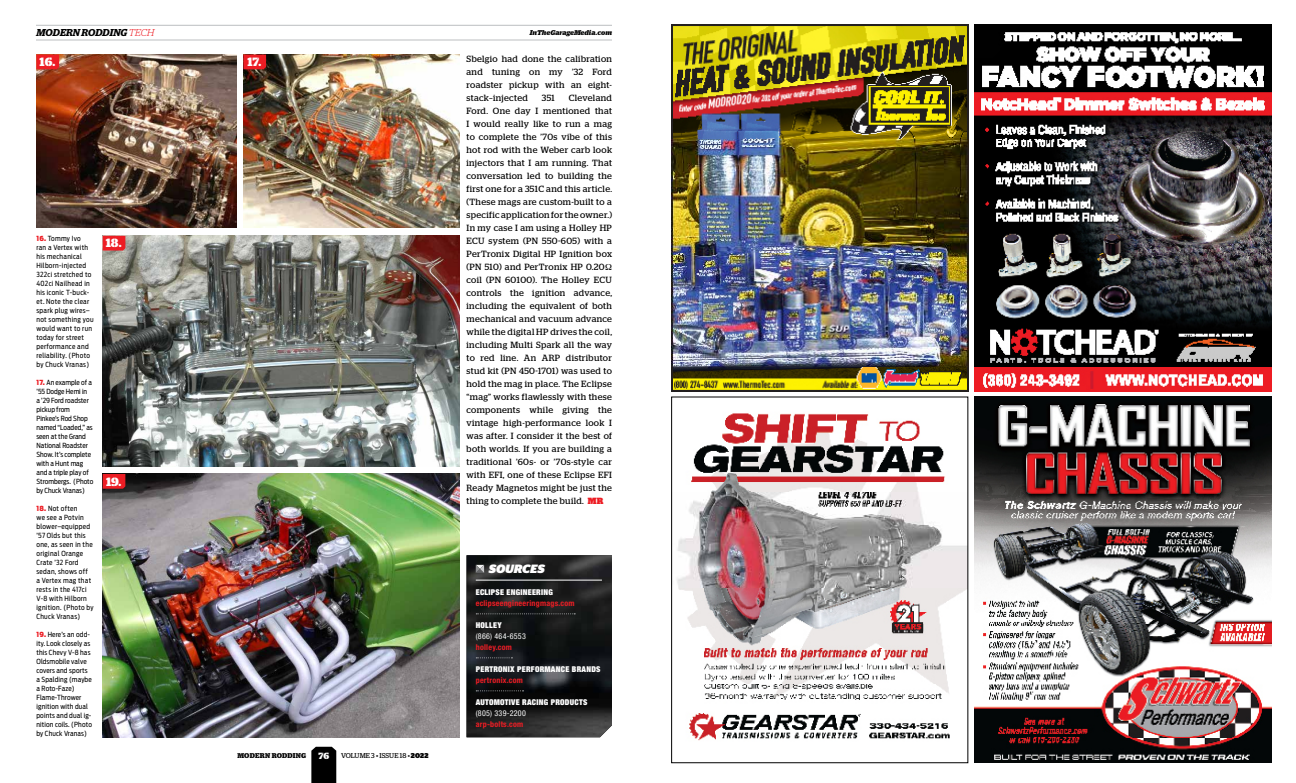
<style>
.page{position:relative;width:1296px;height:783px;background:#fff}
.page>*{position:absolute;margin:0;border:0;box-sizing:border-box;transform-origin:0 0}
.t1{font:700 12px "Stag Stencil";letter-spacing:-.015em;color:#fff}
.t2{font:italic 900 12px "Stag Sans";letter-spacing:-.015em;color:#fff}
.t3{font:italic 600 10px "Stag";letter-spacing:.01em;color:#000}
.t4{font:9px/13px "Stag";letter-spacing:.035em;color:#000;text-align:justify}
.t5{font:700 9px "Stag Stencil";color:#fff}
.t6{font:900 condensed 8px "Helvetica Neue LT Std";letter-spacing:.03em;color:#fff}
.t7{font:700 condensed 8px "Helvetica Neue LT Std";letter-spacing:.03em;color:#ed1d24}
.t8{font:condensed 8px "Helvetica Neue LT Std";letter-spacing:.03em;color:#fff}
.t9{font:7px/9px "Antenna Cond";letter-spacing:.04em;color:#000}
.t10{font:7px/9px "Antenna Cond";color:#000}
.t11{font:7px/9px "Antenna Cond";letter-spacing:.02em;color:#000}
.t12{font:7px "Stag";letter-spacing:.01em;color:#000}
.t13{font:italic 700 7px "Stag Stencil";color:#000}
.t14{font:700 7px "Stag Stencil";letter-spacing:.02em;color:#000}
.s1{font-weight:300;color:#ed1d24}
.s2{font-weight:900;color:#ed1d24}
.s3{font-weight:900}
</style>
<div class="page">
<svg style="left:311px;top:747px;width:25px;height:36px"></svg>
<hr style="left:36px;top:40px;width:576px;height:1px;background:#bcbec0">
<hr style="left:36px;top:25px;width:576px;height:1px;background:#bcbec0">
<svg style="left:467px;top:555px;width:145px;height:182px;background:#1d1f20"></svg>
<img style="left:103px;top:236px;width:356px;height:231px">
<img style="left:36px;top:55px;width:200px;height:173px">
<img style="left:243px;top:55px;width:216px;height:173px">
<img style="left:103px;top:474px;width:356px;height:263px">
<svg style="left:36px;top:55px;width:23px;height:14px"></svg>
<svg style="left:243px;top:55px;width:23px;height:14px"></svg>
<svg style="left:103px;top:236px;width:22px;height:15px"></svg>
<svg style="left:103px;top:474px;width:22px;height:15px"></svg>
<img style="left:671px;top:25px;width:297px;height:366px">
<img style="left:975px;top:25px;width:297px;height:366px">
<img style="left:677px;top:413px;width:289px;height:328px">
<img style="left:974px;top:397px;width:298px;height:366px">
<p class="t3" style="left:37px;top:27px;width:119px">MODERN RODDING<span class="s1">TECH</span></p>
<p class="t13" style="left:530px;top:29px;width:84px">InTheGarageMedia.com</p>
<h1 class="t1" style="left:40px;top:55px;width:17px">16.</h1>
<h1 class="t1" style="left:248px;top:55px;width:15px">17.</h1>
<p class="t9" style="left:36px;top:234px;width:59px"><span class="s2">16.</span> Tommy Ivo<br>ran a Vertex with his mechanical<br>Hilborn-injected<br>322ci stretched to<br>402ci Nailhead in his iconic T-buck&shy;et. Note the clear spark plug wires– not something you would want to run today for street performance and reliability. (Photo by Chuck Vranas)</p>
<p class="t10" style="left:36px;top:378px;width:58px"><span class="s2">17.</span> An example of a ’55 Dodge Hemi in<br>a ’29 Ford roadster pickup from<br>Pinkee’s Rod Shop named “Loaded,” as seen at the Grand<br>National Roadster<br>Show. It’s complete with a Hunt mag and a triple play of<br>Strombergs. (Photo by Chuck Vranas)</p>
<p class="t9" style="left:36px;top:504px;width:59px"><span class="s2">18.</span> Not often<br>we see a Potvin blower–equipped ’57 Olds but this one, as seen in the original Orange<br>Crate ’32 Ford sedan, shows off<br>a Vertex mag that rests in the 417ci<br>V-8 with Hilborn ignition. (Photo by<br>Chuck Vranas)</p>
<p class="t11" style="left:36px;top:630px;width:57px"><span class="s2">19.</span> Here’s an odd&shy;ity. Look closely as this Chevy V-8 has<br>Oldsmobile valve covers and sports a Spalding (maybe a Roto-Faze)<br>Flame-Thrower ignition with dual points and dual ig&shy;nition coils. (Photo by Chuck Vranas)</p>
<h1 class="t1" style="left:106px;top:236px;width:17px">18.</h1>
<h1 class="t1" style="left:106px;top:474px;width:17px">19.</h1>
<p class="t14" style="left:237px;top:752px;width:70px">MODERN RODDING</p>
<p class="t5" style="left:318px;top:750px;width:12px">76</p>
<p class="t12" style="left:341px;top:752px;width:89px">VOLUME 3 • ISSUE 18 • <span class="s3">2022</span></p>
<p class="t4" style="left:467px;top:52px;width:147px">Sbelgio had done the calibration and tuning on my ’32 Ford roadster pickup with an eight&shy;stack–injected</p>
<p class="t4" style="left:467px;top:91px;width:147px;text-align:left;text-indent:102px">Cleveland<br>Ford. One day I mentioned that<br>I would really like to run a mag to complete the ’70s vibe of this hot rod with the Weber carb look injectors that I am running. That conversation led to building the first one for a 351C and this article. (These mags are custom-built to a specific application for the owner.)<br>In my case I am using a Holley HP<br>ECU system (PN 550-605) with a<br>PerTronix Digital HP Ignition box (PN 510) and PerTronix HP 0.20 coil (PN 60100). The Holley ECU controls the ignition advance, including the equivalent of both mechanical and vacuum advance while the digital HP drives the coil, including Multi Spark all the way to red line. An ARP distributor stud kit (PN 450-1701) was used to hold the mag in place. The Eclipse “mag” works flawlessly with these components while giving the vintage high-performance look I was after. I consider it the best of both worlds. If you are building a traditional ’60s- or ’70s-style car with EFI, one of these Eclipse EFI<br>Ready Magnetos might be just the thing to complete the build. <span class="s2">MR</span></p>
<p class="t4" style="left:542px;top:91px;width:15px">351</p>
<h1 class="t2" style="left:489px;top:562px;width:57px">SOURCES</h1>
<p class="t6" style="left:476px;top:587px;width:79px">ECLIPSE ENGINEERING</p>
<p class="t7" style="left:476px;top:598px;width:100px">eclipseengineeringmags.com</p>
<p class="t6" style="left:476px;top:620px;width:27px">HOLLEY</p>
<p class="t8" style="left:476px;top:631px;width:52px">(866) 464-6553</p>
<p class="t7" style="left:476px;top:642px;width:38px">holley.com</p>
<p class="t6" style="left:476px;top:664px;width:126px">PERTRONIX PERFORMANCE BRANDS</p>
<p class="t7" style="left:476px;top:675px;width:49px">pertronix.com</p>
<p class="t6" style="left:476px;top:697px;width:113px">AUTOMOTIVE RACING PRODUCTS</p>
<p class="t8" style="left:476px;top:708px;width:52px">(805) 339-2200</p>
<p class="t7" style="left:476px;top:719px;width:49px">arp-bolts.com</p>
</div>
